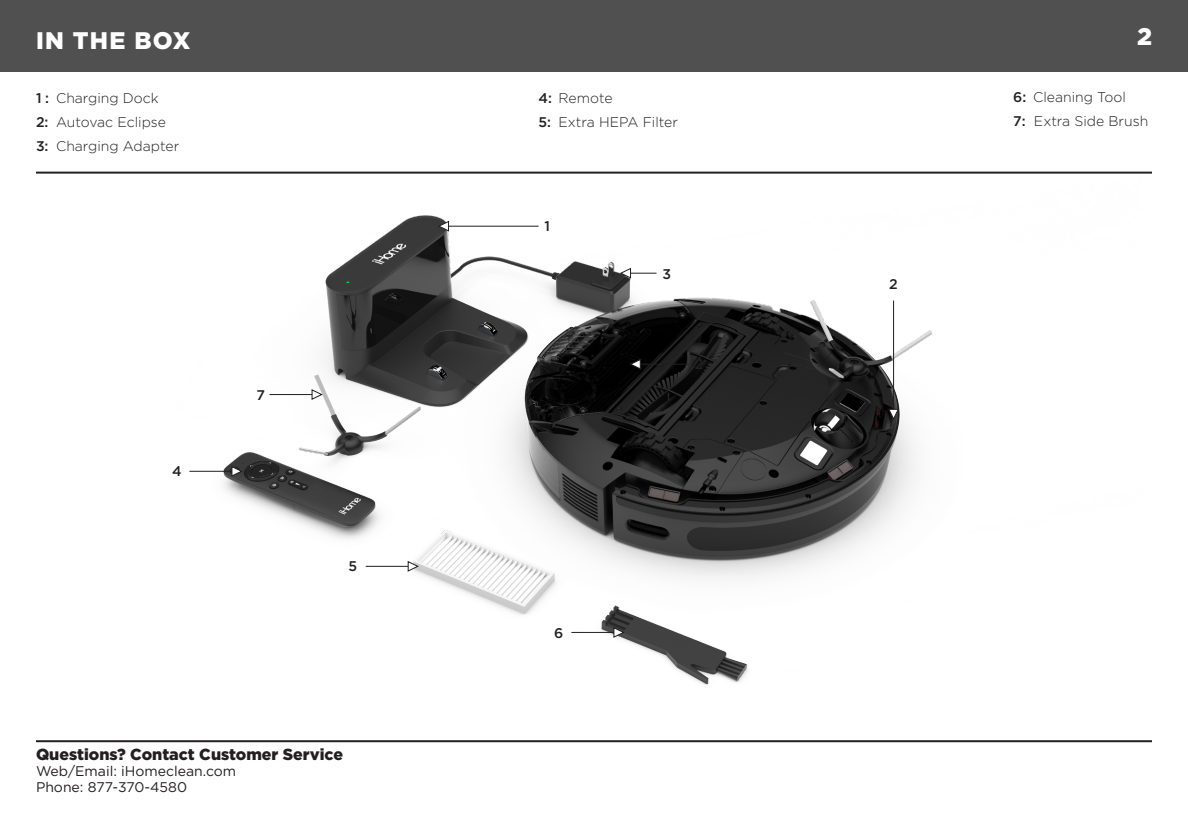
<style>
.page{position:relative;width:1188px;height:828px;background:#fff}
.page>*{position:absolute;margin:0;border:0;box-sizing:border-box;transform-origin:0 0}
.t1{font:900 24px "Gotham Pro";letter-spacing:.05em;color:#fff}
.t2{font:900 16px "Gotham Pro";color:#231f20}
.t3{font:300 14px "Gotham Pro";color:#231f20}
.t4{font:14px "Gotham Pro";color:#231f20}
.t5{font:500 14px "Gotham Pro";color:#231f20}
.s1{font-weight:500}
</style>
<div class="page">
<div style="left:0;top:0;width:1188px;height:72px;background:#505050"></div>
<img style="left:80px;top:171px;width:1063px;height:572px">
<hr style="left:36px;top:172px;width:1116px;height:2px;background:#231f20">
<hr style="left:36px;top:740px;width:1116px;height:2px;background:#231f20">
<hr style="left:443px;top:226px;width:96px;height:1px;background:#231f20">
<hr style="left:636px;top:364px;width:53px;height:1px;background:#231f20">
<svg style="left:438px;top:220px;width:12px;height:12px"></svg>
<svg style="left:629px;top:358px;width:12px;height:12px"></svg>
<hr style="left:893px;top:300px;width:1px;height:110px;background:#231f20">
<hr style="left:625px;top:273px;width:32px;height:1px;background:#231f20">
<hr style="left:189px;top:471px;width:49px;height:1px;background:#231f20">
<hr style="left:270px;top:394px;width:48px;height:1px;background:#231f20">
<hr style="left:366px;top:566px;width:48px;height:1px;background:#231f20">
<hr style="left:571px;top:632px;width:49px;height:1px;background:#231f20">
<svg style="left:887px;top:408px;width:13px;height:12px"></svg>
<svg style="left:620px;top:267px;width:12px;height:12px"></svg>
<svg style="left:231px;top:465px;width:12px;height:13px"></svg>
<svg style="left:311px;top:388px;width:12px;height:13px"></svg>
<svg style="left:407px;top:560px;width:12px;height:13px"></svg>
<svg style="left:613px;top:626px;width:12px;height:13px"></svg>
<p class="t1" style="left:36px;top:27px;width:156px">IN THE BOX</p>
<h1 class="t1" style="left:1137px;top:22px;width:16px">2</h1>
<p class="t3" style="left:36px;top:90px;width:124px"><span class="s1">1 :</span> Charging Dock</p>
<p class="t3" style="left:36px;top:114px;width:132px"><span class="s1">2:</span> Autovac Eclipse</p>
<p class="t3" style="left:36px;top:138px;width:145px"><span class="s1">3:</span> Charging Adapter</p>
<p class="t5" style="left:172px;top:463px;width:11px">4</p>
<p class="t5" style="left:256px;top:387px;width:10px">7</p>
<p class="t5" style="left:348px;top:559px;width:10px">5</p>
<p class="t2" style="left:36px;top:745px;width:309px">Questions? Contact Customer Service</p>
<p class="t4" style="left:36px;top:763px;width:202px">Web/Email: iHomeclean.com</p>
<p class="t4" style="left:36px;top:779px;width:153px">Phone: 877-370-4580</p>
<p class="t3" style="left:539px;top:90px;width:76px"><span class="s1">4:</span> Remote</p>
<p class="t3" style="left:539px;top:114px;width:141px"><span class="s1">5:</span> Extra HEPA Filter</p>
<p class="t5" style="left:545px;top:218px;width:7px">1</p>
<p class="t5" style="left:663px;top:266px;width:10px">3</p>
<p class="t5" style="left:695px;top:356px;width:10px">2</p>
<p class="t5" style="left:554px;top:625px;width:11px">6</p>
<p class="t5" style="left:889px;top:276px;width:10px">2</p>
<p class="t3" style="left:1013px;top:89px;width:114px"><span class="s1">6:</span> Cleaning Tool</p>
<p class="t3" style="left:1013px;top:113px;width:137px"><span class="s1">7:</span> Extra Side Brush</p>
</div>
